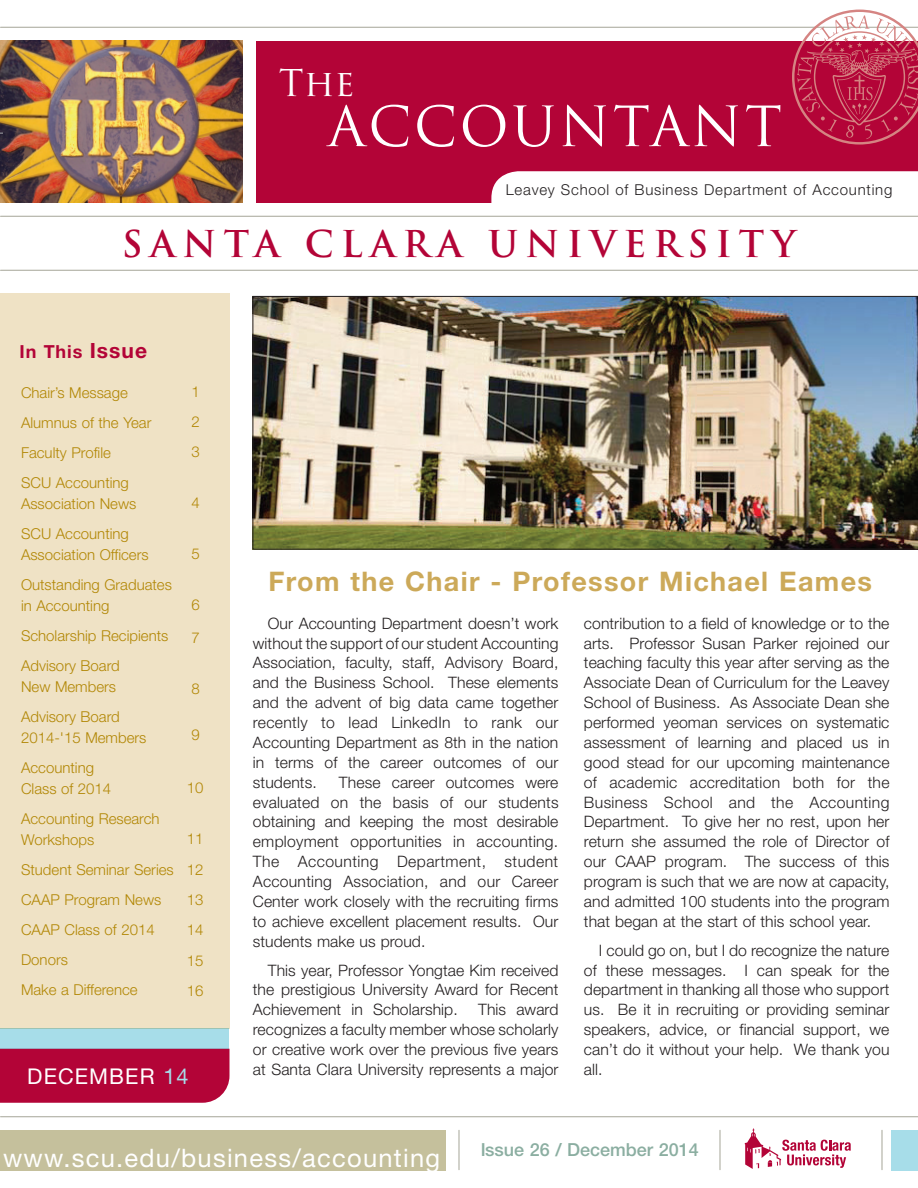
<style>
.page{position:relative;width:918px;height:1188px;background:#fff}
.page>*{position:absolute;margin:0;border:0;box-sizing:border-box;transform-origin:0 0}
.t1{font:54px "Trajan Pro";letter-spacing:.05em;color:#fff}
.t2{font:700 36px "Trajan Pro";letter-spacing:.2em;color:#b30437}
.t3{font:36px "Trajan Pro";color:#fff}
.t4{font:700 27px "Helvetica Neue LT Std";letter-spacing:.05em;color:#cca959}
.t5{font:25.5px "Helvetica Neue LT Std";letter-spacing:.05em;color:#fff}
.t6{font:21.75px "Helvetica Neue LT Std";letter-spacing:.05em;color:#fff}
.t7{font:500 18px "Helvetica Neue LT Std";color:#8baea1}
.t8{font:700 18px "Helvetica Neue LT Std";letter-spacing:.05em;color:#b30437}
.t9{font:300 15.75px/20px "Helvetica Neue LT Std";letter-spacing:.005em;color:#231f20;text-align:justify}
.t10{font:300 15px/30px "Helvetica Neue LT Std";color:#b28705}
.t11{font:300 15px "Helvetica Neue LT Std";letter-spacing:.05em;color:#231f20}
.s1{font-size:21px}
.s2{color:#a7dde9}
</style>
<div class="page">
<div style="left:256px;top:41px;width:662px;height:162px;background:#b30437"></div>
<img style="left:0;top:41px;width:243px;height:162px">
<hr style="left:1px;top:1116px;width:917px;height:1px;background:#a6a698">
<div style="left:491px;top:171px;width:427px;height:45px;background:#fff"></div>
<hr style="left:1px;top:216px;width:917px;height:1px;background:#a6a698">
<hr style="left:1px;top:270px;width:917px;height:1px;background:#a6a698">
<hr style="left:1px;top:27px;width:917px;height:1px;background:#a6a698">
<svg style="left:792px;top:9px;width:126px;height:136px"></svg>
<div style="left:0;top:1130px;width:446px;height:40px;background:#c5c09c"></div>
<div style="left:891px;top:1130px;width:27px;height:40px;background:#a7dde9"></div>
<hr style="left:458px;top:1130px;width:2px;height:40px;background:#a6a698">
<hr style="left:719px;top:1130px;width:2px;height:40px;background:#a6a698">
<hr style="left:881px;top:1130px;width:2px;height:40px;background:#a6a698">
<svg style="left:745px;top:1128px;width:106px;height:41px"></svg>
<img style="left:253px;top:296px;width:665px;height:254px">
<div style="left:0;top:293px;width:230px;height:736px;background:#efe2c5"></div>
<div style="left:0;top:1049px;width:230px;height:54px;background:#b30437"></div>
<div style="left:0;top:1029px;width:230px;height:20px;background:#a7dde9"></div>
<h2 class="t3" style="left:279px;top:60px;width:77px">THE</h2>
<h1 class="t1" style="left:328px;top:92px;width:456px">ACCOUNTANT</h1>
<p class="t11" style="left:506px;top:180px;width:388px">Leavey School of Business Department of Accounting</p>
<h2 class="t2" style="left:122px;top:221px;width:676px">SANTA CLARA UNIVERSITY</h2>
<p class="t8" style="left:20px;top:341px;width:129px">In This <span class="s1">Issue</span></p>
<p class="t10" style="left:21px;top:377px;width:132px">Chair’s Message<br>Alumnus of the Year<br>Faculty Profile<br>SCU Accounting</p>
<p class="t10" style="left:21px;top:488px;width:117px">Association News<br>SCU Accounting</p>
<p class="t10" style="left:21px;top:539px;width:152px">Association Officers<br>Outstanding Graduates</p>
<p class="t10" style="left:21px;top:590px;width:149px">in Accounting<br>Scholarship Recipients<br>Advisory Board</p>
<p class="t10" style="left:21px;top:671px;width:100px">New Members<br>Advisory Board</p>
<p class="t10" style="left:21px;top:722px;width:127px">2014-'15 Members<br>Accounting</p>
<p class="t10" style="left:21px;top:773px;width:140px">Class of 2014<br>Accounting Research</p>
<p class="t10" style="left:21px;top:824px;width:154px">Workshops<br>Student Seminar Series<br>CAAP Program News<br>CAAP Class of 2014<br>Donors<br>Make a Difference</p>
<p class="t10" style="left:191px;top:376px;width:10px;text-align:justify">1<br>2<br>3</p>
<p class="t10" style="left:191px;top:487px;width:10px">4</p>
<p class="t10" style="left:191px;top:538px;width:10px">5</p>
<p class="t10" style="left:191px;top:589px;width:10px">6</p>
<p class="t10" style="left:191px;top:622px;width:10px">7</p>
<p class="t10" style="left:191px;top:673px;width:10px">8</p>
<p class="t10" style="left:191px;top:719px;width:10px">9</p>
<p class="t10" style="left:187px;top:773px;width:18px">10</p>
<p class="t10" style="left:187px;top:823px;width:18px;line-height:30.5px;text-align:justify">11<br>12<br>13<br>14<br>15<br>16</p>
<h3 class="t6" style="left:27px;top:1063px;width:163px">december <span class="s2">14</span></h3>
<h3 class="t4" style="left:268px;top:564px;width:605px">From the Chair - Professor Michael Eames</h3>
<p class="t9" style="left:253px;top:613px;width:307px;text-indent:15px">Our Accounting Department doesn’t work without the support of our student Accounting Association, faculty, staff, Advisory Board, and the Business School. These elements and the advent of big data came together recently to lead LinkedIn to rank our Accounting Department as 8th in the nation in terms of the career outcomes of our students.</p>
<p class="t9" style="left:253px;top:772px;width:307px;text-indent:86px">These career outcomes were evaluated on the basis of our students obtaining and keeping the most desirable employment opportunities in accounting.<br>The Accounting Department, student Accounting Association, and our Career Center work closely with the recruiting firms to achieve excellent placement results. Our students make us proud.</p>
<p class="t9" style="left:253px;top:960px;width:307px;text-indent:15px">This year, Professor Yongtae Kim received the prestigious University Award for Recent Achievement in Scholarship.</p>
<p class="t9" style="left:253px;top:999px;width:307px;text-indent:225px">This award recognizes a faculty member whose scholarly or creative work over the previous five years at Santa Clara University represents a major</p>
<p class="t9" style="left:584px;top:613px;width:307px">contribution to a field of knowledge or to the arts. Professor Susan Parker rejoined our teaching faculty this year after serving as the Associate Dean of Curriculum for the Leavey School of Business. As Associate Dean she performed yeoman services on systematic assessment of learning and placed us in good stead for our upcoming maintenance of academic accreditation both for the Business School and the Accounting Department. To give her no rest, upon her return she assumed the role of Director of our CAAP program. The success of this program is such that we are now at capacity, and admitted 100 students into the program that began at the start of this school year.</p>
<p class="t9" style="left:584px;top:940px;width:307px;text-indent:15px">I could go on, but I do recognize the nature of these messages. I can speak for the department in thanking all those who support us. Be it in recruiting or providing seminar speakers, advice, or financial support, we can’t do it without your help. We thank you all.</p>
<h3 class="t5" style="left:3px;top:1143px;width:439px">www.scu.edu/business/accounting</h3>
<p class="t7" style="left:480px;top:1139px;width:220px">Issue 26 / December 2014</p>
</div>
